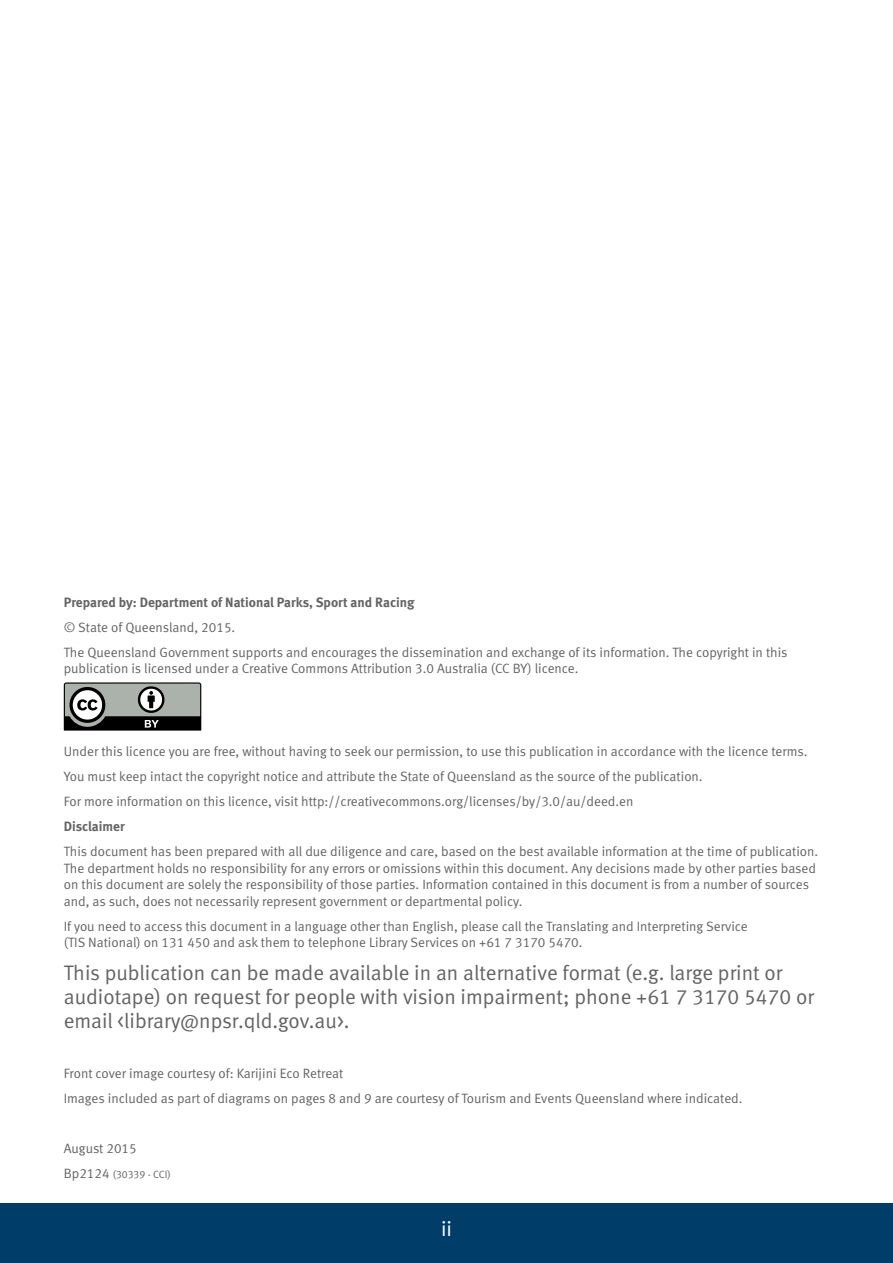
<style>
.page{position:relative;width:893px;height:1263px;background:#fff}
.page>*{position:absolute;margin:0;border:0;box-sizing:border-box;transform-origin:0 0}
.t1{font:21px/24px "Meta Normal LF";color:#636466}
.t2{font:21px "Meta Normal LF";color:#fff}
.t3{font:13.5px/25px "Meta Normal LF";color:#636466}
.t4{font:13.5px "Meta Bold LF";color:#636466}
.t5{font:10.5px "Meta Normal LF";color:#636466}
.s1{font-size:13.5px}
</style>
<div class="page">
<div style="left:0;top:1203px;width:893px;height:60px;background:#003e69"></div>
<svg style="left:64px;top:682px;width:137px;height:49px;background:#757976"></svg>
<p class="t4" style="left:64px;top:594px;width:352px">Prepared by: Department of National Parks, Sport and Racing</p>
<p class="t3" style="left:64px;top:614px;width:725px">© State of Queensland, 2015.<br>The Queensland Government supports and encourages the dissemination and exchange of its information. The copyright in this</p>
<p class="t3" style="left:64px;top:656px;width:516px">publication is licensed under a Creative Commons Attribution 3.0 Australia (CC BY) licence.</p>
<p class="t3" style="left:64px;top:739px;width:745px">Under this licence you are free, without having to seek our permission, to use this publication in accordance with the licence terms.<br>You must keep intact the copyright notice and attribute the State of Queensland as the source of the publication.<br>For more information on this licence, visit http://creativecommons.org/licenses/by/3.0/au/deed.en</p>
<p class="t4" style="left:64px;top:819px;width:62px">Disclaimer</p>
<p class="t3" style="left:64px;top:843px;width:756px;line-height:16.5px">This document has been prepared with all due diligence and care, based on the best available information at the time of publication.<br>The department holds no responsibility for any errors or omissions within this document. Any decisions made by other parties based on this document are solely the responsibility of those parties. Information contained in this document is from a number of sources and, as such, does not necessarily represent government or departmental policy.</p>
<p class="t3" style="left:64px;top:918px;width:685px;line-height:16.5px">If you need to access this document in a language other than English, please call the Translating and Interpreting Service (TIS National) on 131 450 and ask them to telephone Library Services on +61 7 3170 5470.</p>
<h1 class="t1" style="left:64px;top:960px;width:752px">This publication can be made available in an alternative format (e.g. large print or audiotape) on request for people with vision impairment; phone +61 7 3170 5470 or email &lt;library@npsr.qld.gov.au&gt;.</h1>
<p class="t3" style="left:64px;top:1060px;width:680px">Front cover image courtesy of: Karijini Eco Retreat<br>Images included as part of diagrams on pages 8 and 9 are courtesy of Tourism and Events Queensland where indicated.</p>
<p class="t3" style="left:64px;top:1135px;width:74px">August 2015</p>
<p class="t5" style="left:64px;top:1168px;width:108px"><span class="s1">Bp2124</span> (30339 - CCI)</p>
<h1 class="t2" style="left:441px;top:1217px;width:12px">ii</h1>
</div>
